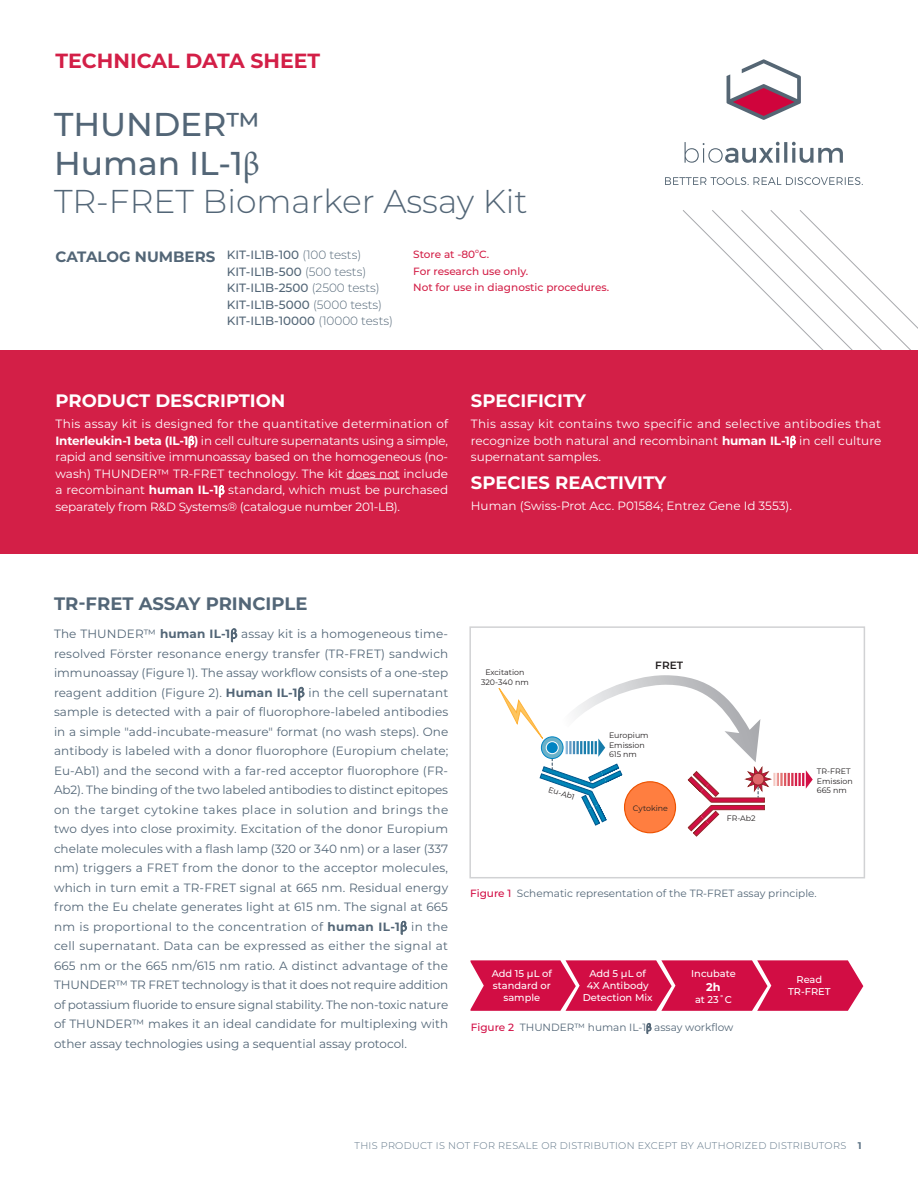
<style>
.page{position:relative;width:918px;height:1188px;background:#fff}
.page>*{position:absolute;margin:0;border:0;box-sizing:border-box;transform-origin:0 0}
.t1{font:300 33px/38.5px "Montserrat";color:#536677}
.t2{font:700 20.55px "Montserrat";color:#d31f47}
.t3{font:700 18px "Montserrat";color:#fff}
.t4{font:700 18px "Montserrat";color:#536677}
.t5{font:700 15px "Montserrat";color:#536677}
.t6{font:12px/19.5px "Montserrat";color:#536677;text-align:justify}
.t7{font:12px/16.5px "Montserrat";color:#fff;text-align:justify}
.t8{font:500 12px "Montserrat";color:#536677}
.t9{font:700 11.25px "Montserrat";color:#fff}
.t10{font:10.5px "Montserrat";color:#536677}
.t11{font:500 10.5px/16.5px "Montserrat";color:#d31f47}
.t12{font:600 10.5px "Montserrat";color:#231f20}
.t13{font:500 9.9px/11.9px "Montserrat";color:#fff;text-align:center}
.t14{font:300 9.75px "Montserrat";letter-spacing:.03em;color:#5d7385}
.t15{font:9.45px/11.4px "Montserrat";color:#231f20}
.t16{font:7.95px/9.4px "Montserrat";color:#231f20}
.t17{font:500 6.15px "Montserrat";color:#d31f47}
.s1{font-weight:500}
.s2{font-family:"Minion Pro";font-weight:400;color:#536676}
.s3{font-weight:300}
.s4{font-weight:700}
.s5{font-family:"Minion Pro"}
.s6{font-family:"Minion Pro";font-size:13.5px;color:#536676}
.s7{font-weight:500;color:#d20d44}
.s8{font-family:"Minion Pro";color:#536676}
</style>
<div class="page">
<svg style="left:683px;top:210px;width:235px;height:140px"></svg>
<svg style="left:498px;top:675px;width:315px;height:162px"></svg>
<div style="left:469px;top:626px;width:396px;height:252px;border:2px solid #d1d2d4"></div>
<svg style="left:471px;top:960px;width:392px;height:51px;background:#d51f52"></svg>
<svg style="left:685px;top:142px;width:158px;height:21px"></svg>
<svg style="left:665px;top:177px;width:198px;height:8px"></svg>
<svg style="left:727px;top:59px;width:74px;height:61px"></svg>
<div style="left:0;top:350px;width:918px;height:204px;background:#d31f47"></div>
<hr style="left:347px;top:479px;width:53px;height:1px;background:#fff">
<p class="t2" style="left:56px;top:46px;width:266px">TECHNICAL DATA SHEET</p>
<p class="t1" style="left:54px;top:104px;width:475px"><span class="s1">THUNDER™<br>Human IL-1</span><span class="s2">β<br></span>TR-FRET Biomarker Assay Kit</p>
<p class="t5" style="left:56px;top:246px;width:161px">CATALOG NUMBERS</p>
<p class="t8" style="left:227px;top:247px;width:136px">KIT-IL1B-100 <span class="s3">(100 tests)</span></p>
<p class="t8" style="left:227px;top:263px;width:141px">KIT-IL1B-500 <span class="s3">(500 tests)</span></p>
<p class="t8" style="left:227px;top:280px;width:154px">KIT-IL1B-2500 <span class="s3">(2500 tests)</span></p>
<p class="t8" style="left:227px;top:296px;width:157px">KIT-IL1B-5000 <span class="s3">(5000 tests)</span></p>
<p class="t8" style="left:227px;top:313px;width:168px">KIT-IL1B-10000 <span class="s3">(10000 tests)</span></p>
<p class="t17" style="left:475px;top:247px;width:5px">o</p>
<p class="t11" style="left:413px;top:262px;width:198px">For research use only.<br>Not for use in diagnostic procedures.</p>
<p class="t11" style="left:413px;top:246px;width:78px">Store at -80 C.</p>
<p class="t3" style="left:56px;top:388px;width:231px">PRODUCT DESCRIPTION</p>
<p class="t7" style="left:56px;top:415px;width:394px">This assay kit is designed for the quantitative determination of <span class="s4">Interleukin-1 beta (IL-1</span><span class="s5">β</span><span class="s4">)</span> in cell culture supernatants using a simple, rapid and sensitive immunoassay based on the homogeneous (no&shy;wash) THUNDER™ TR-FRET technology. The kit does not include a recombinant <span class="s4">human IL-1</span><span class="s5">β</span> standard, which must be purchased separately from R&amp;D Systems® (catalogue number 201-LB).</p>
<p class="t3" style="left:471px;top:388px;width:117px">SPECIFICITY</p>
<p class="t7" style="left:471px;top:415px;width:412px">This assay kit contains two specific and selective antibodies that recognize both natural and recombinant <span class="s4">human IL-1</span><span class="s5">β</span> in cell culture supernatant samples.</p>
<p class="t3" style="left:471px;top:469px;width:197px">SPECIES REACTIVITY</p>
<p class="t7" style="left:471px;top:497px;width:323px">Human (Swiss-Prot Acc. P01584; Entrez Gene Id 3553).</p>
<p class="t4" style="left:54px;top:591px;width:255px">TR-FRET ASSAY PRINCIPLE</p>
<p class="t6" style="left:54px;top:624px;width:396px">The THUNDER™ <span class="s4">human IL-1</span><span class="s6">β</span> assay kit is a homogeneous time&shy;resolved Förster resonance energy transfer (TR-FRET) sandwich immunoassay (Figure 1). The assay workflow consists of a one-step reagent addition (Figure 2). <span class="s4">Human IL-1</span><span class="s6">β</span> in the cell supernatant sample is detected with a pair of fluorophore-labeled antibodies in a simple "add-incubate-measure" format (no wash steps). One antibody is labeled with a donor fluorophore (Europium chelate; Eu-Ab1) and the second with a far-red acceptor fluorophore (FR-Ab2). The binding of the two labeled antibodies to distinct epitopes on the target cytokine takes place in solution and brings the two dyes into close proximity. Excitation of the donor Europium chelate molecules with a flash lamp (320 or 340 nm) or a laser (337 nm) triggers a FRET from the donor to the acceptor molecules, which in turn emit a TR-FRET signal at 665 nm. Residual energy from the Eu chelate generates light at 615 nm. The signal at 665 nm is proportional to the concentration of <span class="s4">human IL-1</span><span class="s6">β</span> in the cell supernatant. Data can be expressed as either the signal at 665 nm or the 665 nm/615 nm ratio. A distinct advantage of the THUNDER™ TR FRET technology is that it does not require addition of potassium fluoride to ensure signal stability. The non-toxic nature of THUNDER™ makes it an ideal candidate for multiplexing with other assay technologies using a sequential assay protocol.</p>
<p class="t16" style="left:481px;top:667px;width:49px;text-align:center">Excitation<br>320-340 nm</p>
<p class="t16" style="left:550px;top:784px;width:29px;rotate:18deg">Eu-Ab1</p>
<p class="t12" style="left:655px;top:658px;width:29px">FRET</p>
<p class="t16" style="left:609px;top:731px;width:41px">Europium<br>Emission<br>615 nm</p>
<p class="t15" style="left:614px;top:733px;width:49px">Europium<br>Emission</p>
<p class="t16" style="left:633px;top:803px;width:36px">Cytokine</p>
<p class="t16" style="left:727px;top:813px;width:30px">FR-Ab2</p>
<p class="t16" style="left:817px;top:766px;width:37px">TR-FRET<br>Emission<br>665 nm</p>
<p class="t10" style="left:470px;top:886px;width:348px"><span class="s7">Figure 1</span> Schematic representation of the TR-FRET assay principle.</p>
<p class="t13" style="left:492px;top:967px;width:62px">Add 15 µL of standard or sample</p>
<p class="t13" style="left:583px;top:967px;width:71px">Add 5 µL of<br>4X Antibody<br>Detection Mix</p>
<p class="t13" style="left:691px;top:967px;width:46px">Incubate</p>
<p class="t9" style="left:706px;top:979px;width:16px">2h</p>
<p class="t13" style="left:695px;top:993px;width:39px">at 23˚C</p>
<p class="t10" style="left:471px;top:1020px;width:264px"><span class="s7">Figure 2</span> THUNDER™ human IL-1<span class="s8">β</span> assay workflow</p>
<p class="t13" style="left:788px;top:973px;width:44px">Read<br>TR-FRET</p>
<p class="t14" style="left:355px;top:1139px;width:508px">THIS PRODUCT IS NOT FOR RESALE OR DISTRIBUTION EXCEPT BY AUTHORIZED DISTRIBUTORS <span class="s4">1</span></p>
</div>
